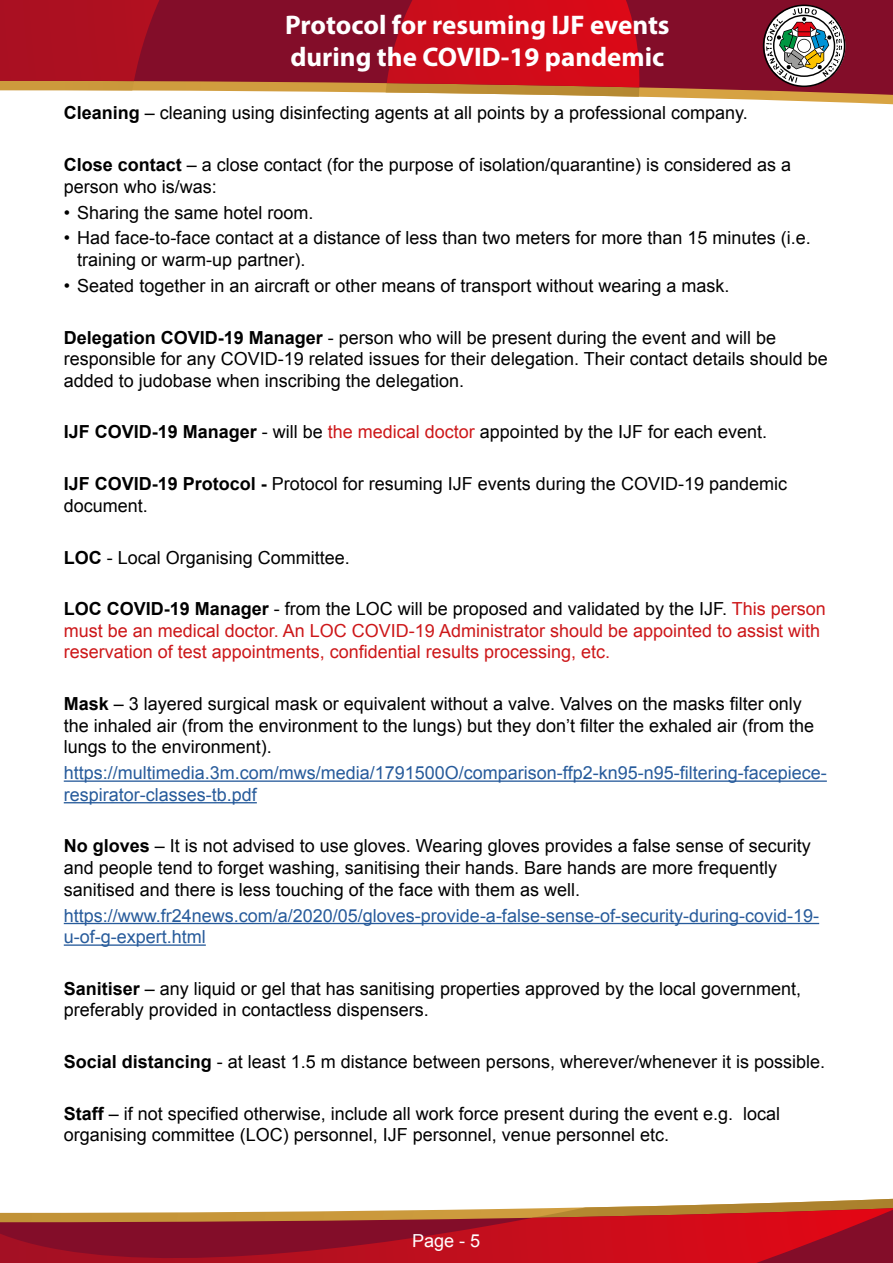
<style>
.page{position:relative;width:893px;height:1263px;background:#fff}
.page>*{position:absolute;margin:0;border:0;box-sizing:border-box;transform-origin:0 0}
.t1{font:700 27px/32.4px "Myriad Pro";color:#fff}
.t2{font:18px/21.6px "Arial";color:#000}
.t3{font:18px/21.6px "Arial";color:#275b9b}
.t4{font:18px/21.6px "Arial";color:#cd1719}
.t5{font:18px "Arial";color:#fff}
.s1{font-weight:700}
.s2{color:#cd1719}
.s3{font-weight:700;color:#000}
.s4{color:#000}
</style>
<div class="page">
<svg style="left:641px;top:96px;width:252px;height:9px"></svg>
<svg style="left:555px;top:0;width:338px;height:96px;background:#89182b"></svg>
<svg style="left:608px;top:1198px;width:285px;height:9px"></svg>
<svg style="left:0;top:1208px;width:893px;height:55px;background:#b1282c"></svg>
<svg style="left:0;top:0;width:640px;height:95px;background:#af212a"></svg>
<svg style="left:763px;top:5px;width:82px;height:82px"></svg>
<hr style="left:64px;top:780px;width:763px;height:2px;background:#275b9b">
<hr style="left:64px;top:802px;width:193px;height:1px;background:#275b9b">
<hr style="left:64px;top:923px;width:755px;height:1px;background:#275b9b">
<hr style="left:64px;top:944px;width:142px;height:2px;background:#275b9b">
<h1 class="t1" style="left:285px;top:8px;width:386px">Protocol for resuming IJF events during the COVID-19 pandemic</h1>
<p class="t2" style="left:64px;top:102px;width:686px"><span class="s1">Cleaning</span> – cleaning using disinfecting agents at all points by a professional company.</p>
<p class="t2" style="left:64px;top:154px;width:729px"><span class="s1">Close contact</span> – a close contact (for the purpose of isolation/quarantine) is considered as a person who is/was:</p>
<p class="t2" style="left:64px;top:202px;width:251px">• Sharing the same hotel room.</p>
<p class="t2" style="left:77px;top:227px;width:735px;text-indent:-14px">• Had face-to-face contact at a distance of less than two meters for more than 15 minutes (i.e. training or warm-up partner).</p>
<p class="t2" style="left:64px;top:275px;width:667px">• Seated together in an aircraft or other means of transport without wearing a mask.</p>
<p class="t2" style="left:64px;top:327px;width:766px"><span class="s1">Delegation COVID-19 Manager</span> - person who will be present during the event and will be responsible for any COVID-19 related issues for their delegation. Their contact details should be added to judobase when inscribing the delegation.</p>
<p class="t2" style="left:64px;top:422px;width:705px"><span class="s1">IJF COVID-19 Manager</span> - will be <span class="s2">the medical doctor</span> appointed by the IJF for each event.</p>
<p class="t2" style="left:64px;top:473px;width:725px"><span class="s1">IJF COVID-19 Protocol -</span> Protocol for resuming IJF events during the COVID-19 pandemic document.</p>
<p class="t2" style="left:64px;top:546px;width:288px"><span class="s1">LOC</span> - Local Organising Committee.</p>
<p class="t4" style="left:64px;top:598px;width:763px"><span class="s3">LOC COVID-19 Manager</span> <span class="s4">- from the LOC will be proposed and validated by the IJF.</span> This person must be an medical doctor. An LOC COVID-19 Administrator should be appointed to assist with reservation of test appointments, confidential results processing, etc.</p>
<p class="t2" style="left:64px;top:693px;width:752px"><span class="s1">Mask</span> – 3 layered surgical mask or equivalent without a valve. Valves on the masks filter only the inhaled air (from the environment to the lungs) but they don’t filter the exhaled air (from the lungs to the environment).</p>
<p class="t3" style="left:64px;top:762px;width:764px">https://multimedia.3m.com/mws/media/1791500O/comparison-ffp2-kn95-n95-filtering-facepiece&shy;respirator-classes-tb.pdf</p>
<p class="t2" style="left:64px;top:835px;width:748px"><span class="s1">No gloves</span> – It is not advised to use gloves. Wearing gloves provides a false sense of security and people tend to forget washing, sanitising their hands. Bare hands are more frequently sanitised and there is less touching of the face with them as well.</p>
<p class="t3" style="left:64px;top:904px;width:757px">https://www.fr24news.com/a/2020/05/gloves-provide-a-false-sense-of-security-during-covid-19- u-of-g-expert.html</p>
<p class="t2" style="left:64px;top:978px;width:739px"><span class="s1">Sanitiser</span> – any liquid or gel that has sanitising properties approved by the local government, preferably provided in contactless dispensers.</p>
<p class="t2" style="left:64px;top:1051px;width:763px"><span class="s1">Social distancing</span> - at least 1.5 m distance between persons, wherever/whenever it is possible.</p>
<p class="t2" style="left:64px;top:1103px;width:718px"><span class="s1">Staff</span> – if not specified otherwise, include all work force present during the event e.g. local organising committee (LOC) personnel, IJF personnel, venue personnel etc.</p>
<p class="t5" style="left:412px;top:1229px;width:70px">Page - 5</p>
</div>
